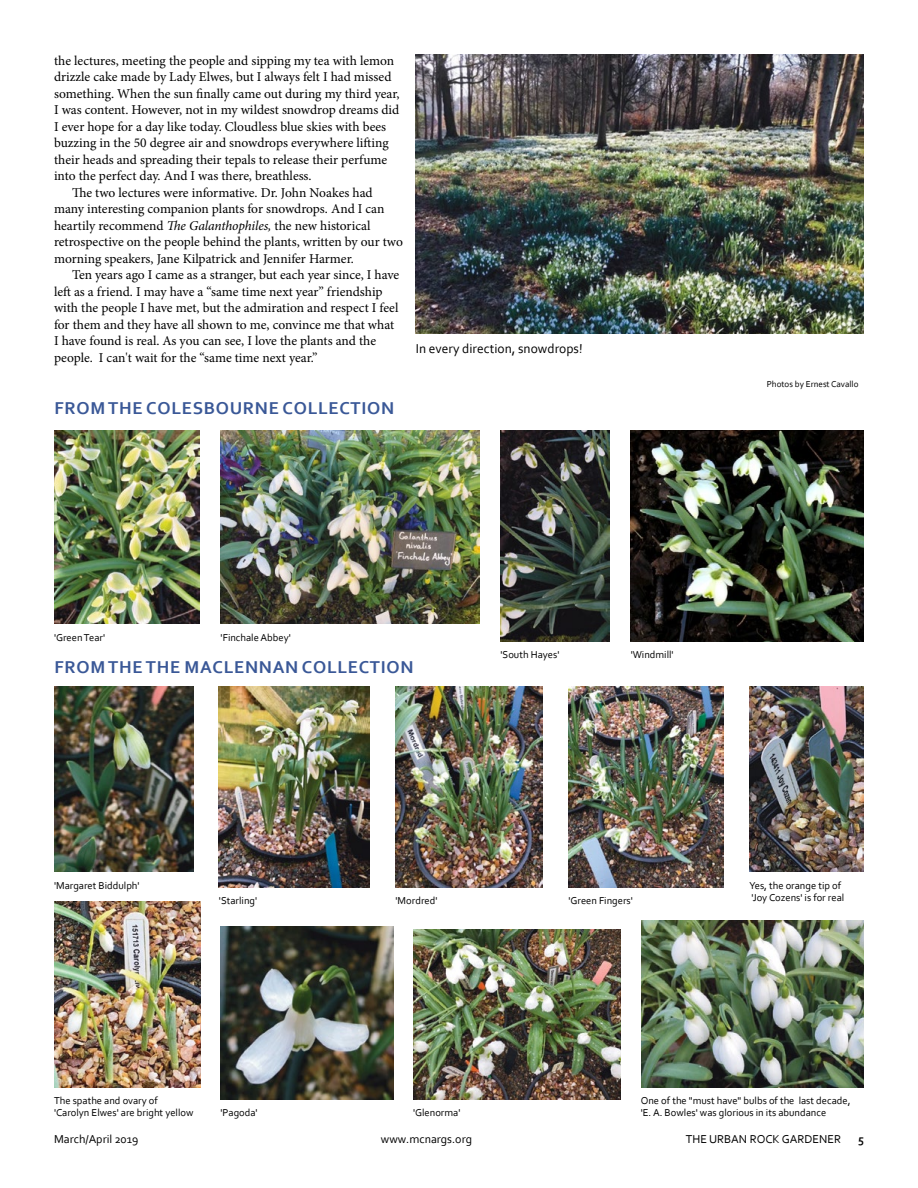
<style>
.page{position:relative;width:918px;height:1188px;background:#fff}
.page>*{position:absolute;margin:0;border:0;box-sizing:border-box;transform-origin:0 0}
.Headline_12_14{font:700 18px "Corbel";letter-spacing:.04em;color:#3a5897}
.t1{font:13.5px/16.5px "Minion Pro";letter-spacing:-.005em;color:#000}
.t2{font:13.5px "Corbel";color:#000}
.t3{font:12px "Corbel";color:#000}
.t4{font:700 12px "Corbel";color:#000}
.Caption_-_7_pt{font:10.5px/12px "Corbel";color:#000}
.Photo_credit{font:9px "Corbel";color:#000}
.s1{font-style:italic}
</style>
<div class="page">
<img style="left:416px;top:54px;width:447px;height:280px">
<img style="left:54px;top:686px;width:139px;height:186px">
<img style="left:219px;top:686px;width:151px;height:201px">
<img style="left:396px;top:686px;width:147px;height:201px">
<img style="left:568px;top:686px;width:156px;height:201px">
<img style="left:749px;top:686px;width:115px;height:186px">
<img style="left:641px;top:920px;width:223px;height:167px">
<img style="left:220px;top:927px;width:173px;height:172px">
<img style="left:413px;top:929px;width:208px;height:170px">
<img style="left:54px;top:902px;width:147px;height:185px">
<img style="left:500px;top:430px;width:110px;height:211px">
<img style="left:631px;top:430px;width:233px;height:211px">
<img style="left:54px;top:430px;width:145px;height:194px">
<img style="left:221px;top:430px;width:258px;height:194px">
<p class="t1" style="left:54px;top:52px;width:347px">the lectures, meeting the people and sipping my tea with lemon drizzle cake made by Lady Elwes, but I always felt I had missed something. When the sun finally came out during my third year, I was content. However, not in my wildest snowdrop dreams did I ever hope for a day like today. Cloudless blue skies with bees buzzing in the 50 degree air and snowdrops everywhere lifting their heads and spreading their tepals to release their perfume into the perfect day. And I was there, breathless.</p>
<p class="t1" style="left:54px;top:184px;width:350px;text-indent:18px">The two lectures were informative. Dr. John Noakes had many interesting companion plants for snowdrops. And I can heartily recommend <span class="s1">The Galanthophiles,</span> the new historical retrospective on the people behind the plants, written by our two morning speakers, Jane Kilpatrick and Jennifer Harmer.</p>
<p class="t1" style="left:54px;top:267px;width:347px;text-indent:18px">Ten years ago I came as a stranger, but each year since, I have left as a friend. I may have a “same time next year” friendship with the people I have met, but the admiration and respect I feel for them and they have all shown to me, convince me that what I have found is real. As you can see, I love the plants and the people. I can't wait for the “same time next year.”</p>
<p class="t2" style="left:416px;top:340px;width:168px">In every direction, snowdrops!</p>
<p class="Headline_12_14" style="left:54px;top:397px;width:341px">FROM THE COLESBOURNE COLLECTION</p>
<p class="Photo_credit" style="left:767px;top:378px;width:93px">Photos by Ernest Cavallo</p>
<p class="Caption_-_7_pt" style="left:54px;top:631px;width:53px">'Green Tear'</p>
<p class="Caption_-_7_pt" style="left:221px;top:631px;width:72px">'Finchale Abbey'</p>
<p class="Headline_12_14" style="left:54px;top:656px;width:361px">FROM THE THE MACLENNAN COLLECTION</p>
<p class="Caption_-_7_pt" style="left:500px;top:649px;width:60px">'South Hayes'</p>
<p class="Caption_-_7_pt" style="left:631px;top:649px;width:44px">'Windmill'</p>
<p class="Caption_-_7_pt" style="left:54px;top:879px;width:87px">'Margaret Biddulph'</p>
<p class="Caption_-_7_pt" style="left:219px;top:894px;width:40px">'Starling'</p>
<p class="Caption_-_7_pt" style="left:396px;top:894px;width:43px">'Mordred'</p>
<p class="Caption_-_7_pt" style="left:568px;top:894px;width:66px">'Green Fingers'</p>
<p class="Caption_-_7_pt" style="left:749px;top:879px;width:96px">Yes, the orange tip of 'Joy Cozens' is for real</p>
<p class="Caption_-_7_pt" style="left:54px;top:1094px;width:141px">The spathe and ovary of 'Carolyn Elwes' are bright yellow</p>
<p class="Caption_-_7_pt" style="left:641px;top:1094px;width:211px">One of the "must have" bulbs of the last decade,</p>
<p class="Caption_-_7_pt" style="left:220px;top:1106px;width:39px">'Pagoda'</p>
<p class="Caption_-_7_pt" style="left:413px;top:1106px;width:49px">'Glenorma'</p>
<p class="Caption_-_7_pt" style="left:641px;top:1106px;width:187px">'E. A. Bowles' was glorious in its abundance</p>
<p class="t3" style="left:54px;top:1131px;width:86px">March/April 2019</p>
<p class="t3" style="left:381px;top:1131px;width:93px">www.mcnargs.org</p>
<p class="t3" style="left:686px;top:1131px;width:157px">THE URBAN ROCK GARDENER</p>
<p class="t4" style="left:858px;top:1131px;width:7px">5</p>
</div>
